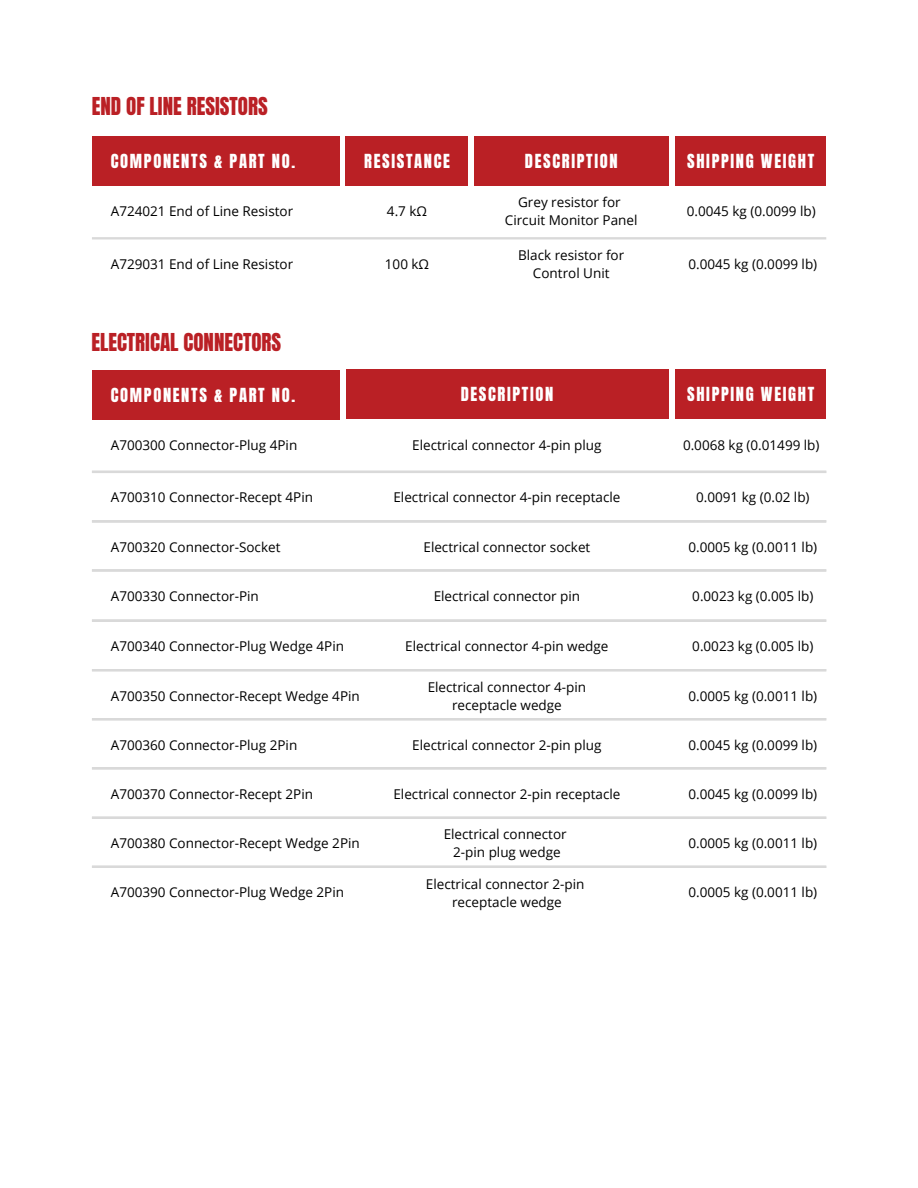
<style>
.page{position:relative;width:918px;height:1188px;background:#fff}
.page>*{position:absolute;margin:0;border:0;box-sizing:border-box;transform-origin:0 0}
.t1{font:21px "Anton";color:#ba2025}
.t2{font:16.5px "Anton";letter-spacing:.1em;color:#fff}
.t3{font:13.5px/18px "Open Sans";color:#000;text-align:center}
</style>
<div class="page">
<div style="left:92px;top:370px;width:247px;height:49px;background:#ba2025"></div>
<div style="left:346px;top:369px;width:322px;height:50px;background:#ba2025"></div>
<div style="left:675px;top:370px;width:151px;height:49px;background:#ba2025"></div>
<svg style="left:92px;top:471px;width:734px;height:2px"></svg>
<svg style="left:92px;top:620px;width:734px;height:2px"></svg>
<svg style="left:92px;top:767px;width:734px;height:2px"></svg>
<hr style="left:92px;top:520px;width:734px;height:3px;background:#dadada">
<svg style="left:92px;top:669px;width:734px;height:2px"></svg>
<svg style="left:92px;top:817px;width:734px;height:2px"></svg>
<hr style="left:92px;top:569px;width:734px;height:3px;background:#dbdbdb">
<svg style="left:92px;top:718px;width:734px;height:2px"></svg>
<svg style="left:92px;top:866px;width:734px;height:2px"></svg>
<div style="left:92px;top:136px;width:247px;height:50px;background:#ba2025"></div>
<div style="left:346px;top:136px;width:122px;height:50px;background:#ba2025"></div>
<div style="left:474px;top:136px;width:195px;height:49px;background:#ba2025"></div>
<div style="left:675px;top:136px;width:151px;height:50px;background:#ba2025"></div>
<svg style="left:92px;top:237px;width:734px;height:2px"></svg>
<h1 class="t1" style="left:92px;top:91px;width:177px">END OF LINE RESISTORS</h1>
<p class="t2" style="left:111px;top:149px;width:186px">COMPONENTS &amp; PART NO.</p>
<p class="t2" style="left:364px;top:149px;width:87px">RESISTANCE</p>
<p class="t2" style="left:525px;top:149px;width:94px">DESCRIPTION</p>
<p class="t2" style="left:687px;top:149px;width:129px">SHIPPING WEIGHT</p>
<p class="t3" style="left:111px;top:202px;width:184px">A724021 End of Line Resistor</p>
<p class="t3" style="left:387px;top:202px;width:42px">4.7 kΩ</p>
<p class="t3" style="left:505px;top:193px;width:134px">Grey resistor for<br>Circuit Monitor Panel</p>
<p class="t3" style="left:687px;top:202px;width:130px">0.0045 kg (0.0099 lb)</p>
<p class="t3" style="left:111px;top:254px;width:184px">A729031 End of Line Resistor</p>
<p class="t3" style="left:385px;top:255px;width:46px">100 kΩ</p>
<p class="t3" style="left:518px;top:246px;width:108px">Black resistor for<br>Control Unit</p>
<p class="t3" style="left:688px;top:254px;width:130px">0.0045 kg (0.0099 lb)</p>
<h1 class="t1" style="left:91px;top:327px;width:191px">ELECTRICAL CONNECTORS</h1>
<p class="t2" style="left:111px;top:383px;width:186px">COMPONENTS &amp; PART NO.</p>
<p class="t2" style="left:461px;top:382px;width:94px">DESCRIPTION</p>
<p class="t2" style="left:687px;top:383px;width:129px">SHIPPING WEIGHT</p>
<p class="t3" style="left:111px;top:435px;width:188px">A700300 Connector-Plug 4Pin</p>
<p class="t3" style="left:412px;top:435px;width:191px">Electrical connector 4-pin plug</p>
<p class="t3" style="left:393px;top:488px;width:228px">Electrical connector 4-pin receptacle</p>
<p class="t3" style="left:683px;top:435px;width:138px">0.0068 kg (0.01499 lb)</p>
<p class="t3" style="left:696px;top:488px;width:115px">0.0091 kg (0.02 lb)</p>
<p class="t3" style="left:111px;top:488px;width:204px">A700310 Connector-Recept 4Pin</p>
<p class="t3" style="left:111px;top:537px;width:171px">A700320 Connector-Socket</p>
<p class="t3" style="left:424px;top:537px;width:168px">Electrical connector socket</p>
<p class="t3" style="left:688px;top:537px;width:130px">0.0005 kg (0.0011 lb)</p>
<p class="t3" style="left:111px;top:587px;width:150px">A700330 Connector-Pin</p>
<p class="t3" style="left:434px;top:587px;width:148px">Electrical connector pin</p>
<p class="t3" style="left:692px;top:587px;width:123px">0.0023 kg (0.005 lb)</p>
<p class="t3" style="left:111px;top:637px;width:235px">A700340 Connector-Plug Wedge 4Pin</p>
<p class="t3" style="left:405px;top:637px;width:205px">Electrical connector 4-pin wedge</p>
<p class="t3" style="left:692px;top:637px;width:123px">0.0023 kg (0.005 lb)</p>
<p class="t3" style="left:111px;top:686px;width:250px">A700350 Connector-Recept Wedge 4Pin</p>
<p class="t3" style="left:428px;top:677px;width:160px">Electrical connector 4-pin receptacle wedge</p>
<p class="t3" style="left:688px;top:686px;width:130px">0.0005 kg (0.0011 lb)</p>
<p class="t3" style="left:111px;top:735px;width:188px">A700360 Connector-Plug 2Pin</p>
<p class="t3" style="left:412px;top:735px;width:191px">Electrical connector 2-pin plug</p>
<p class="t3" style="left:688px;top:735px;width:130px">0.0045 kg (0.0099 lb)</p>
<p class="t3" style="left:111px;top:784px;width:204px">A700370 Connector-Recept 2Pin</p>
<p class="t3" style="left:393px;top:784px;width:228px">Electrical connector 2-pin receptacle</p>
<p class="t3" style="left:688px;top:784px;width:130px">0.0045 kg (0.0099 lb)</p>
<p class="t3" style="left:111px;top:834px;width:250px">A700380 Connector-Recept Wedge 2Pin</p>
<p class="t3" style="left:444px;top:825px;width:124px">Electrical connector<br>2-pin plug wedge</p>
<p class="t3" style="left:688px;top:834px;width:130px">0.0005 kg (0.0011 lb)</p>
<p class="t3" style="left:111px;top:883px;width:235px">A700390 Connector-Plug Wedge 2Pin</p>
<p class="t3" style="left:426px;top:874px;width:160px">Electrical connector 2-pin receptacle wedge</p>
<p class="t3" style="left:688px;top:883px;width:130px">0.0005 kg (0.0011 lb)</p>
</div>
